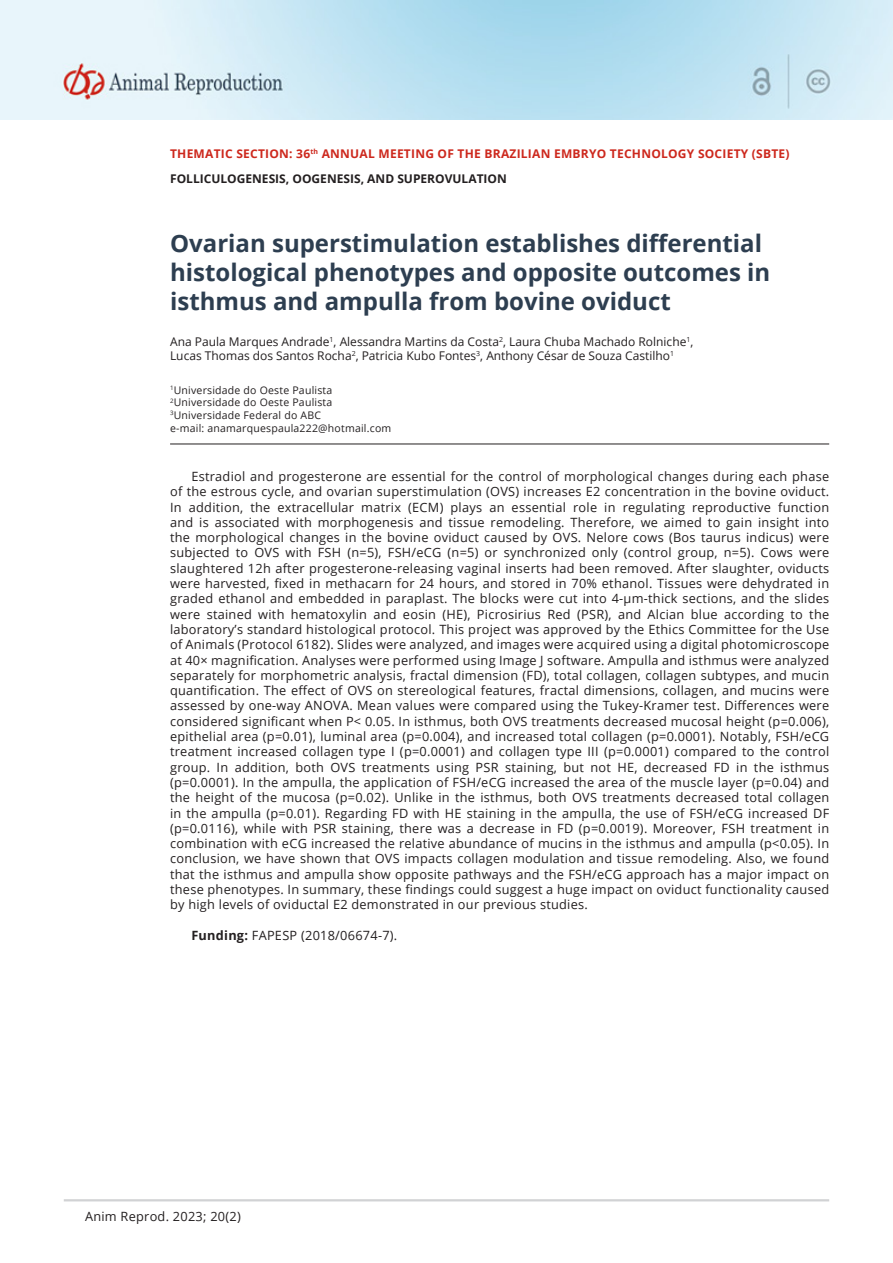
<style>
.page{position:relative;width:893px;height:1263px;background:#fff}
.page>*{position:absolute;margin:0;border:0;box-sizing:border-box;transform-origin:0 0}
.ArticleTitle{font:700 24px/28.8px "Open Sans";color:#2d3e50}
.Abstract{font:12.75px/15.3px "Open Sans";letter-spacing:.02em;color:#231f20;text-align:justify}
.Authors{font:12px/14.4px "Open Sans";color:#231f20}
.t1{font:700 12px/24.9px "Open Sans";letter-spacing:.02em;color:#cd281d}
.Affiliations{font:10.5px "Open Sans";letter-spacing:.02em;color:#231f20}
.Correspondence{font:10.5px "Open Sans";letter-spacing:.02em;color:#231f20}
.s1{color:#231f20}
.s2{font-weight:700}
</style>
<div class="page">
<img style="left:1px;top:1px;width:892px;height:118px">
<hr style="left:64px;top:1199px;width:765px;height:2px;background:#d1d2d4">
<hr style="left:170px;top:444px;width:659px;height:1px;background:#231f20">
<p class="t1" style="left:170px;top:141px;width:621px">THEMATIC SECTION: 36<sup>th</sup> ANNUAL MEETING OF THE BRAZILIAN EMBRYO TECHNOLOGY SOCIETY (SBTE)<br><span class="s1">FOLLICULOGENESIS, OOGENESIS, AND SUPEROVULATION</span></p>
<p class="ArticleTitle" style="left:170px;top:229px;width:602px">Ovarian superstimulation establishes differential histological phenotypes and opposite outcomes in isthmus and ampulla from bovine oviduct</p>
<p class="Authors" style="left:170px;top:334px;width:525px">Ana Paula Marques Andrade<sup>1</sup>, Alessandra Martins da Costa<sup>2</sup>, Laura Chuba Machado Rolniche<sup>1</sup>,<br>Lucas Thomas dos Santos Rocha<sup>2</sup>, Patricia Kubo Fontes<sup>3</sup>, Anthony César de Souza Castilho<sup>1</sup></p>
<p class="Affiliations" style="left:170px;top:383px;width:164px"><sup>1</sup>Universidade do Oeste Paulista</p>
<p class="Affiliations" style="left:170px;top:395px;width:164px"><sup>2</sup>Universidade do Oeste Paulista</p>
<p class="Affiliations" style="left:170px;top:408px;width:152px"><sup>3</sup>Universidade Federal do ABC</p>
<p class="Correspondence" style="left:170px;top:421px;width:223px">e-mail: anamarquespaula222@hotmail.com</p>
<p class="Abstract" style="left:170px;top:468px;width:661px;text-indent:21px">Estradiol and progesterone are essential for the control of morphological changes during each phase of the estrous cycle, and ovarian superstimulation (OVS) increases E2 concentration in the bovine oviduct.<br>In addition, the extracellular matrix (ECM) plays an essential role in regulating reproductive function and is associated with morphogenesis and tissue remodeling. Therefore, we aimed to gain insight into the morphological changes in the bovine oviduct caused by OVS. Nelore cows (Bos taurus indicus) were subjected to OVS with FSH (n=5), FSH/eCG (n=5) or synchronized only (control group, n=5). Cows were slaughtered 12h after progesterone-releasing vaginal inserts had been removed. After slaughter, oviducts were harvested, fixed in methacarn for 24 hours, and stored in 70% ethanol. Tissues were dehydrated in graded ethanol and embedded in paraplast. The blocks were cut into 4-µm-thick sections, and the slides were stained with hematoxylin and eosin (HE), Picrosirius Red (PSR), and Alcian blue according to the laboratory’s standard histological protocol. This project was approved by the Ethics Committee for the Use of Animals (Protocol 6182). Slides were analyzed, and images were acquired using a digital photomicroscope at 40× magnification. Analyses were performed using Image J software. Ampulla and isthmus were analyzed separately for morphometric analysis, fractal dimension (FD), total collagen, collagen subtypes, and mucin quantification. The effect of OVS on stereological features, fractal dimensions, collagen, and mucins were assessed by one-way ANOVA. Mean values were compared using the Tukey-Kramer test. Differences were considered significant when P&lt; 0.05. In isthmus, both OVS treatments decreased mucosal height (p=0.006), epithelial area (p=0.01), luminal area (p=0.004), and increased total collagen (p=0.0001). Notably, FSH/eCG treatment increased collagen type I (p=0.0001) and collagen type III (p=0.0001) compared to the control group. In addition, both OVS treatments using PSR staining, but not HE, decreased FD in the isthmus (p=0.0001). In the ampulla, the application of FSH/eCG increased the area of the muscle layer (p=0.04) and the height of the mucosa (p=0.02). Unlike in the isthmus, both OVS treatments decreased total collagen in the ampulla (p=0.01). Regarding FD with HE staining in the ampulla, the use of FSH/eCG increased DF (p=0.0116), while with PSR staining, there was a decrease in FD (p=0.0019). Moreover, FSH treatment in combination with eCG increased the relative abundance of mucins in the isthmus and ampulla (p&lt;0.05). In conclusion, we have shown that OVS impacts collagen modulation and tissue remodeling. Also, we found that the isthmus and ampulla show opposite pathways and the FSH/eCG approach has a major impact on these phenotypes. In summary, these findings could suggest a huge impact on oviduct functionality caused by high levels of oviductal E2 demonstrated in our previous studies.</p>
<p class="Abstract" style="left:191px;top:927px;width:207px"><span class="s2">Funding:</span> FAPESP (2018/06674-7).</p>
<p class="Abstract" style="left:85px;top:1208px;width:157px">Anim Reprod. 2023; 20(2)</p>
</div>
